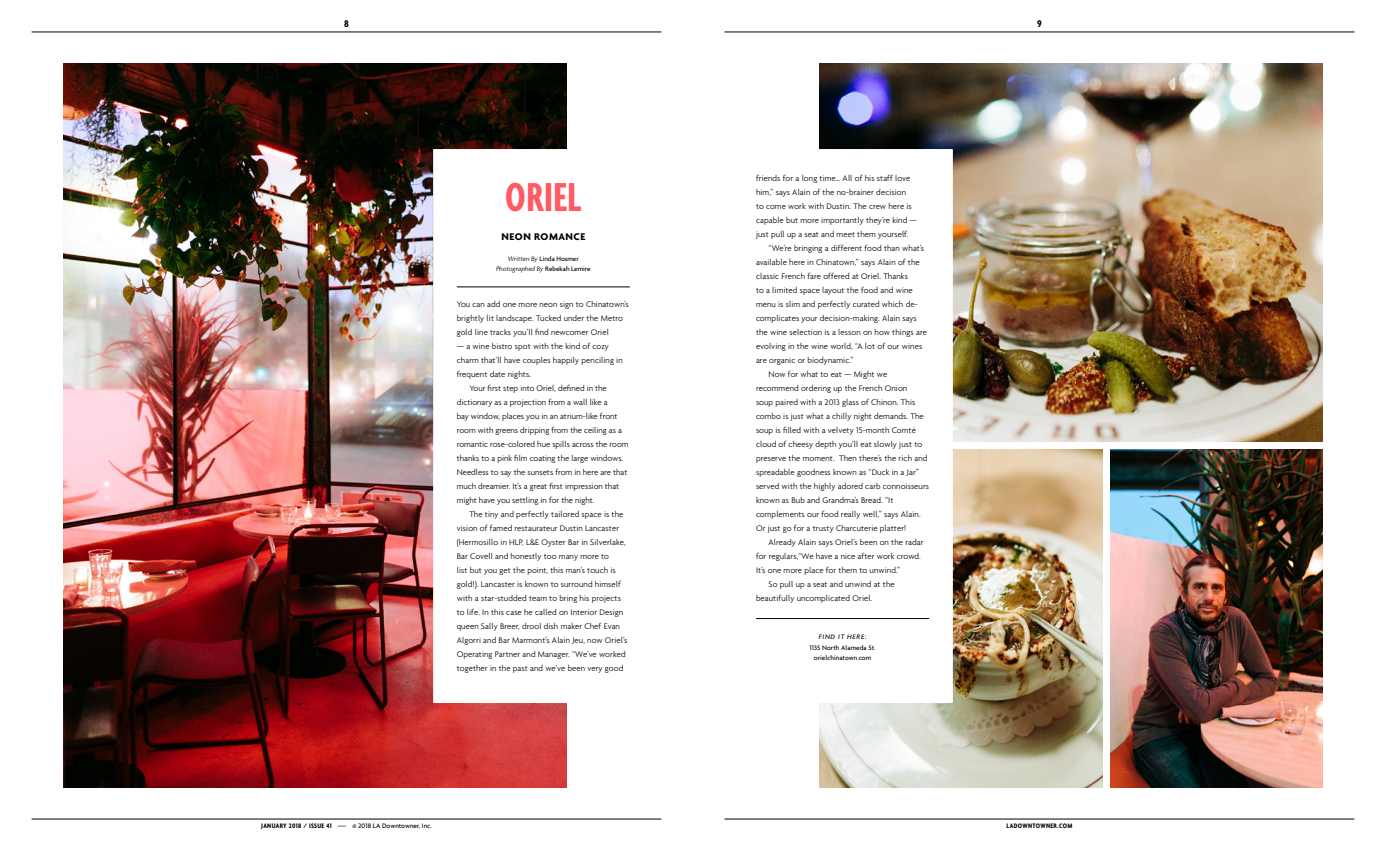
<style>
.page{position:relative;width:1386px;height:851px;background:#fff}
.page>*{position:absolute;margin:0;border:0;box-sizing:border-box;transform-origin:0 0}
.t1{font:700 extra-condensed 43.75px "Agenda";letter-spacing:.01em;color:#ff5961}
.t2{font:700 10.5px "Agenda";letter-spacing:.05em;color:#000}
.t3{font:700 condensed 10.5px "Agenda";color:#000}
.t4{font:300 8.75px/14px "Agenda";letter-spacing:.01em;color:#000}
.t5{font:500 7px/10.5px "Agenda";color:#000;text-align:center}
.t6{font:700 condensed 7px "Agenda";letter-spacing:.05em;color:#000}
.t7{font:italic 500 7px "Agenda";letter-spacing:.1em;color:#000}
.s1{font-weight:300;font-style:italic}
.s2{font-weight:700;font-stretch:condensed}
.s3{font-stretch:condensed}
</style>
<div class="page">
<img style="left:1110px;top:449px;width:213px;height:339px">
<img style="left:819px;top:449px;width:283px;height:339px">
<img style="left:63px;top:63px;width:504px;height:725px">
<img style="left:819px;top:63px;width:504px;height:378px">
<hr style="left:32px;top:32px;width:629px;height:1px;background:#000">
<hr style="left:725px;top:32px;width:629px;height:1px;background:#000">
<hr style="left:32px;top:818px;width:629px;height:1px;background:#000">
<hr style="left:725px;top:818px;width:629px;height:1px;background:#000">
<div style="left:433px;top:149px;width:229px;height:554px;background:#fff"></div>
<div style="left:725px;top:149px;width:228px;height:554px;background:#fff"></div>
<hr style="left:457px;top:286px;width:173px;height:1px;background:#000">
<hr style="left:756px;top:618px;width:173px;height:1px;background:#000">
<p class="t3" style="left:344px;top:18px;width:6px">8</p>
<p class="t3" style="left:1037px;top:18px;width:6px">9</p>
<h1 class="t1" style="left:505px;top:172px;width:78px">ORIEL</h1>
<p class="t2" style="left:501px;top:230px;width:85px">NEON ROMANCE</p>
<p class="t5" style="left:496px;top:253px;width:96px"><span class="s1">Written By</span> Linda Hosmer<br><span class="s1">Photographed By</span> Rebekah Lemire</p>
<p class="t4" style="left:457px;top:297px;width:174px">You can add one more neon sign to Chinatown’s brightly lit landscape. Tucked under the Metro gold line tracks you’ll find newcomer Oriel</p>
<p class="t4" style="left:457px;top:339px;width:154px">— a wine bistro spot with the kind of cozy</p>
<p class="t4" style="left:457px;top:353px;width:168px">charm that’ll have couples happily penciling in</p>
<p class="t4" style="left:457px;top:367px;width:76px">frequent date nights.</p>
<p class="t4" style="left:469px;top:381px;width:139px">Your first step into Oriel, defined in the</p>
<p class="t4" style="left:457px;top:395px;width:153px">dictionary as a projection from a wall like a</p>
<p class="t4" style="left:457px;top:409px;width:162px">bay window, places you in an atrium-like front</p>
<p class="t4" style="left:457px;top:423px;width:167px">room with greens dripping from the ceiling as a</p>
<p class="t4" style="left:457px;top:437px;width:173px">romantic rose-colored hue spills across the room</p>
<p class="t4" style="left:457px;top:451px;width:168px">thanks to a pink film coating the large windows.</p>
<p class="t4" style="left:457px;top:465px;width:172px">Needless to say the sunsets from in here are that</p>
<p class="t4" style="left:457px;top:479px;width:164px">much dreamier. It’s a great first impression that</p>
<p class="t4" style="left:457px;top:493px;width:139px">might have you settling in for the night.</p>
<p class="t4" style="left:469px;top:507px;width:156px">The tiny and perfectly tailored space is the</p>
<p class="t4" style="left:457px;top:521px;width:164px">vision of famed restaurateur Dustin Lancaster</p>
<p class="t4" style="left:457px;top:535px;width:171px">(Hermosillo in HLP, L&amp;E Oyster Bar in Silverlake,</p>
<p class="t4" style="left:457px;top:549px;width:154px">Bar Covell and honestly too many more to</p>
<p class="t4" style="left:457px;top:563px;width:161px">list but you get the point, this man’s touch is</p>
<p class="t4" style="left:457px;top:577px;width:166px">gold!). Lancaster is known to surround himself</p>
<p class="t4" style="left:457px;top:591px;width:166px">with a star-studded team to bring his projects</p>
<p class="t4" style="left:457px;top:605px;width:168px">to life. In this case he called on Interior Design</p>
<p class="t4" style="left:457px;top:619px;width:165px">queen Sally Breer, drool dish maker Chef Evan</p>
<p class="t4" style="left:457px;top:633px;width:172px">Algorri and Bar Marmont’s Alain Jeu, now Oriel’s</p>
<p class="t4" style="left:457px;top:647px;width:170px">Operating Partner and Manager. “We’ve worked</p>
<p class="t4" style="left:457px;top:661px;width:168px">together in the past and we’ve been very good</p>
<p class="t4" style="left:756px;top:171px;width:156px">friends for a long time… All of his staff love</p>
<p class="t4" style="left:756px;top:185px;width:152px">him,” says Alain of the no-brainer decision</p>
<p class="t4" style="left:756px;top:199px;width:157px">to come work with Dustin. The crew here is</p>
<p class="t4" style="left:756px;top:213px;width:162px">capable but more importantly they’re kind —</p>
<p class="t4" style="left:756px;top:227px;width:154px">just pull up a seat and meet them yourself.</p>
<p class="t4" style="left:769px;top:241px;width:157px">“We’re bringing a different food than what’s</p>
<p class="t4" style="left:756px;top:255px;width:165px">available here in Chinatown,” says Alain of the</p>
<p class="t4" style="left:756px;top:269px;width:154px">classic French fare offered at Oriel. Thanks</p>
<p class="t4" style="left:756px;top:283px;width:158px">to a limited space layout the food and wine</p>
<p class="t4" style="left:756px;top:297px;width:163px">menu is slim and perfectly curated which de-</p>
<p class="t4" style="left:756px;top:311px;width:162px">complicates your decision-making. Alain says</p>
<p class="t4" style="left:756px;top:325px;width:172px">the wine selection is a lesson on how things are</p>
<p class="t4" style="left:756px;top:339px;width:168px">evolving in the wine world, “A lot of our wines</p>
<p class="t4" style="left:756px;top:353px;width:99px">are organic or biodynamic.”</p>
<p class="t4" style="left:769px;top:367px;width:120px">Now for what to eat — Might we</p>
<p class="t4" style="left:756px;top:381px;width:153px">recommend ordering up the French Onion</p>
<p class="t4" style="left:756px;top:395px;width:161px">soup paired with a 2013 glass of Chinon. This</p>
<p class="t4" style="left:756px;top:409px;width:169px">combo is just what a chilly night demands. The</p>
<p class="t4" style="left:756px;top:423px;width:162px">soup is filled with a velvety 15-month Comté</p>
<p class="t4" style="left:756px;top:437px;width:168px">cloud of cheesy depth you’ll eat slowly just to</p>
<p class="t4" style="left:756px;top:451px;width:173px">preserve the moment. Then there’s the rich and</p>
<p class="t4" style="left:756px;top:465px;width:164px">spreadable goodness known as “Duck in a Jar”</p>
<p class="t4" style="left:756px;top:479px;width:175px">served with the highly adored carb connoisseurs</p>
<p class="t4" style="left:756px;top:493px;width:139px">known as Bub and Grandma’s Bread. “It</p>
<p class="t4" style="left:756px;top:507px;width:166px">complements our food really well,” says Alain.</p>
<p class="t4" style="left:756px;top:521px;width:152px">Or just go for a trusty Charcuterie platter!</p>
<p class="t4" style="left:769px;top:535px;width:156px">Already Alain says Oriel’s been on the radar</p>
<p class="t4" style="left:756px;top:549px;width:166px">for regulars,“We have a nice after work crowd.</p>
<p class="t4" style="left:756px;top:563px;width:146px">It’s one more place for them to unwind.”</p>
<p class="t4" style="left:769px;top:577px;width:128px">So pull up a seat and unwind at the</p>
<p class="t4" style="left:756px;top:591px;width:118px">beautifully uncomplicated Oriel.</p>
<p class="t7" style="left:819px;top:632px;width:49px">FIND IT HERE:</p>
<p class="t5" style="left:810px;top:642px;width:68px">1135 North Alameda St. orielchinatown.com</p>
<p class="t5" style="left:261px;top:820px;width:172px"><span class="s2">JANUARY 2018 / ISSUE 41</span> <span class="s3">—</span> © 2018 LA Downtowner, Inc.</p>
<p class="t6" style="left:1007px;top:822px;width:67px">LADOWNTOWNER.COM</p>
</div>
